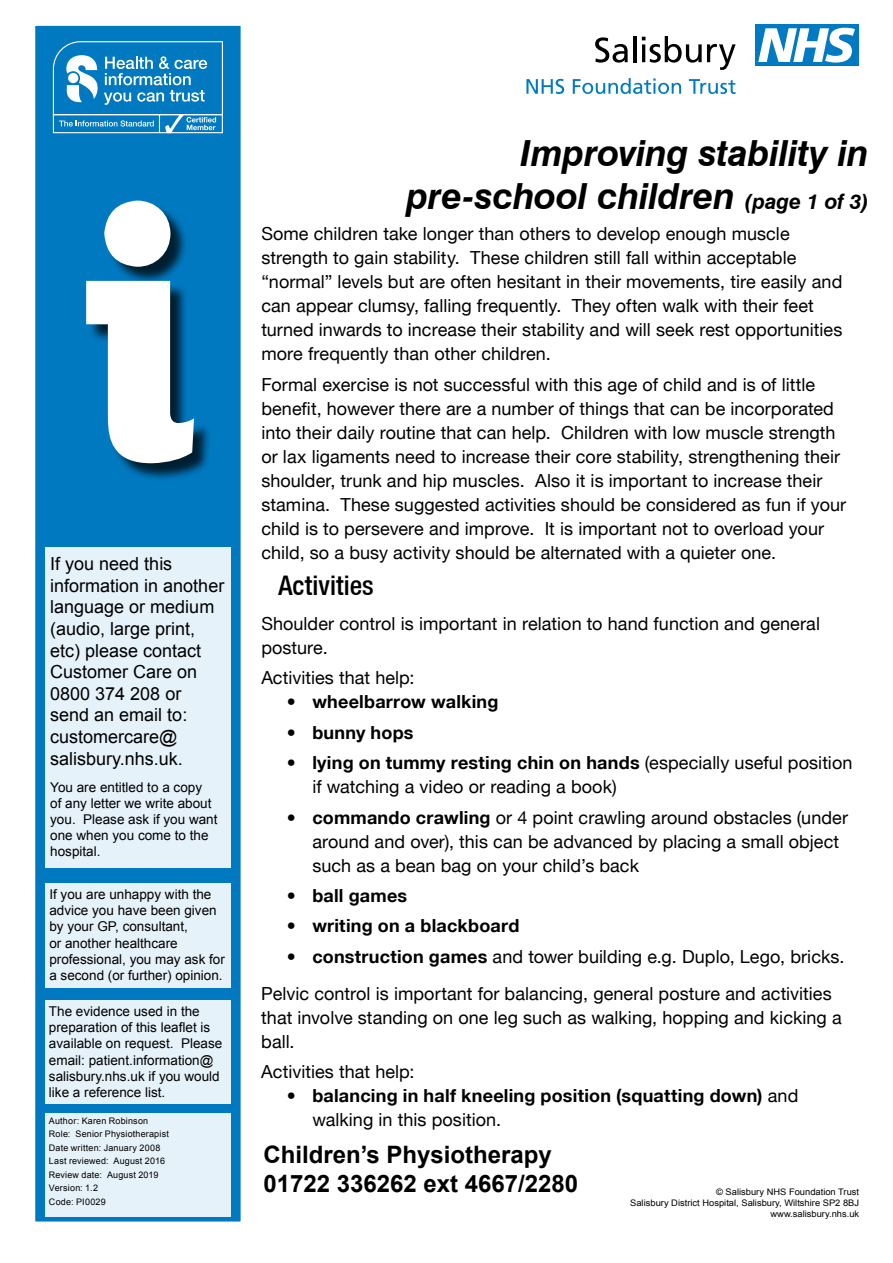
<style>
.page{position:relative;width:893px;height:1263px;background:#fff}
.page>*{position:absolute;margin:0;border:0;box-sizing:border-box;transform-origin:0 0}
.t1{font:370.5px "FS Lola Extra Bold Regular";color:#fff}
.t2{font:italic 700 36px/43.2px "Swiss 721 BT";letter-spacing:-.01em;color:#000;text-align:right}
.t3{font:500 condensed 27px "Helvetica Neue LT";letter-spacing:.005em;color:#000}
.t4{font:700 24px/28.8px "Arial";color:#000}
.t5{font:18px/24px "Helvetica Neue LT";letter-spacing:.005em;color:#000}
.t6{font:18px/21.6px "Arial";color:#000}
.t7{font:700 18px/24px "Helvetica Neue LT";letter-spacing:.01em;color:#000}
.t8{font:13.5px/16.2px "Arial";color:#000}
.t9{font:9px/13.5px "Arial";letter-spacing:.015em;color:#000}
.t10{font:9px/10.8px "Arial";letter-spacing:.015em;color:#000;text-align:right;scale:1.04 1}
.s1{font-size:21px}
.s2{font-weight:700}
.s3{font-weight:400}
</style>
<div class="page">
<div style="left:34px;top:24px;width:208px;height:1199px;background:#0079c1;border:2px solid #fff"></div>
<div style="left:45px;top:548px;width:186px;height:320px;background:#e6f2f9"></div>
<div style="left:45px;top:1000px;width:186px;height:103px;background:#e6f2f9"></div>
<div style="left:45px;top:1113px;width:186px;height:103px;background:#e6f2f9"></div>
<svg style="left:595px;top:37px;width:33px;height:26px"></svg>
<hr style="left:633px;top:36px;width:3px;height:26px;background:#000">
<svg style="left:642px;top:36px;width:94px;height:34px"></svg>
<div style="left:755px;top:24px;width:104px;height:42px;background:#007ac2"></div>
<svg style="left:758px;top:28px;width:97px;height:35px"></svg>
<svg style="left:526px;top:79px;width:38px;height:15px"></svg>
<svg style="left:573px;top:78px;width:108px;height:16px"></svg>
<svg style="left:689px;top:79px;width:47px;height:15px"></svg>
<div style="left:45px;top:883px;width:186px;height:105px;background:#e6f2f9"></div>
<div style="left:88px;top:203px;width:124px;height:279px;background:#000;opacity:.75"></div>
<svg style="left:53px;top:41px;width:170px;height:92px"></svg>
<h1 class="t1" style="left:79px;top:142px;width:126px">i</h1>
<p class="t6" style="left:50px;top:553px;width:176px">If you need this information in another language or medium (audio, large print, etc) please contact<br>Customer Care on<br>0800 374 208 or send an email to: customercare@ salisbury.nhs.uk.</p>
<p class="t8" style="left:50px;top:779px;width:169px">You are entitled to a copy<br>of any letter we write about you. Please ask if you want one when you come to the hospital.</p>
<p class="t8" style="left:49px;top:886px;width:177px">If you are unhappy with the advice you have been given by your GP, consultant,<br>or another healthcare professional, you may ask for a second (or further) opinion.</p>
<p class="t8" style="left:49px;top:1003px;width:175px">The evidence used in the preparation of this leaflet is available on request. Please email: patient.information@ salisbury.nhs.uk if you would like a reference list.</p>
<p class="t9" style="left:49px;top:1114px;width:121px">Author: Karen Robinson<br>Role: Senior Physiotherapist<br>Date written: January 2008<br>Last reviewed: August 2016<br>Review date: August 2019<br>Version: 1.2<br>Code: PI0029</p>
<h2 class="t2" style="left:406px;top:131px;width:464px">Improving stability in pre-school children <span class="s1">(page 1 of 3)</span></h2>
<p class="t5" style="left:261px;top:222px;width:583px">Some children take longer than others to develop enough muscle strength to gain stability. These children still fall within acceptable “normal” levels but are often hesitant in their movements, tire easily and can appear clumsy, falling frequently. They often walk with their feet turned inwards to increase their stability and will seek rest opportunities more frequently than other children.</p>
<p class="t5" style="left:261px;top:372px;width:586px">Formal exercise is not successful with this age of child and is of little benefit, however there are a number of things that can be incorporated into their daily routine that can help. Children with low muscle strength or lax ligaments need to increase their core stability, strengthening their shoulder, trunk and hip muscles. Also it is important to increase their stamina. These suggested activities should be considered as fun if your child is to persevere and improve. It is important not to overload your child, so a busy activity should be alternated with a quieter one.</p>
<h3 class="t3" style="left:278px;top:570px;width:97px">Activities</h3>
<p class="t5" style="left:261px;top:611px;width:560px">Shoulder control is important in relation to hand function and general posture.</p>
<p class="t5" style="left:261px;top:666px;width:155px">Activities that help:</p>
<p class="t7" style="left:287px;top:690px;width:213px">• wheelbarrow walking</p>
<p class="t7" style="left:287px;top:720px;width:128px">• bunny hops</p>
<p class="t5" style="left:312px;top:750px;width:542px;text-indent:-26px"><span class="s2">• lying on tummy resting chin on hands</span> (especially useful position if watching a video or reading a book)</p>
<p class="t5" style="left:312px;top:805px;width:537px;text-indent:-26px"><span class="s2">• commando crawling</span> or 4 point crawling around obstacles (under around and over), this can be advanced by placing a small object such as a bean bag on your child’s back</p>
<p class="t7" style="left:287px;top:883px;width:122px">• ball games</p>
<p class="t7" style="left:287px;top:913px;width:234px">• writing on a blackboard</p>
<p class="t5" style="left:261px;top:938px;width:585px;line-height:36.8px;text-indent:26px"><span class="s2">• construction games</span> and tower building e.g. Duplo, Lego, bricks.<br>Pelvic control is important for balancing, general posture and activities</p>
<p class="t5" style="left:261px;top:1005px;width:582px">that involve standing on one leg such as walking, hopping and kicking a ball.</p>
<p class="t5" style="left:261px;top:1059px;width:155px">Activities that help:</p>
<p class="t7" style="left:312px;top:1083px;width:487px;text-indent:-26px">• balancing in half kneeling position (squatting down) <span class="s3">and walking in this position.</span></p>
<h3 class="t4" style="left:263px;top:1141px;width:316px">Children’s Physiotherapy<br>01722 336262 ext 4667/2280</h3>
<p class="t10" style="left:630px;top:1186px;width:222px">© Salisbury NHS Foundation Trust<br>Salisbury District Hospital, Salisbury, Wiltshire SP2 8BJ www.salisbury.nhs.uk</p>
</div>
